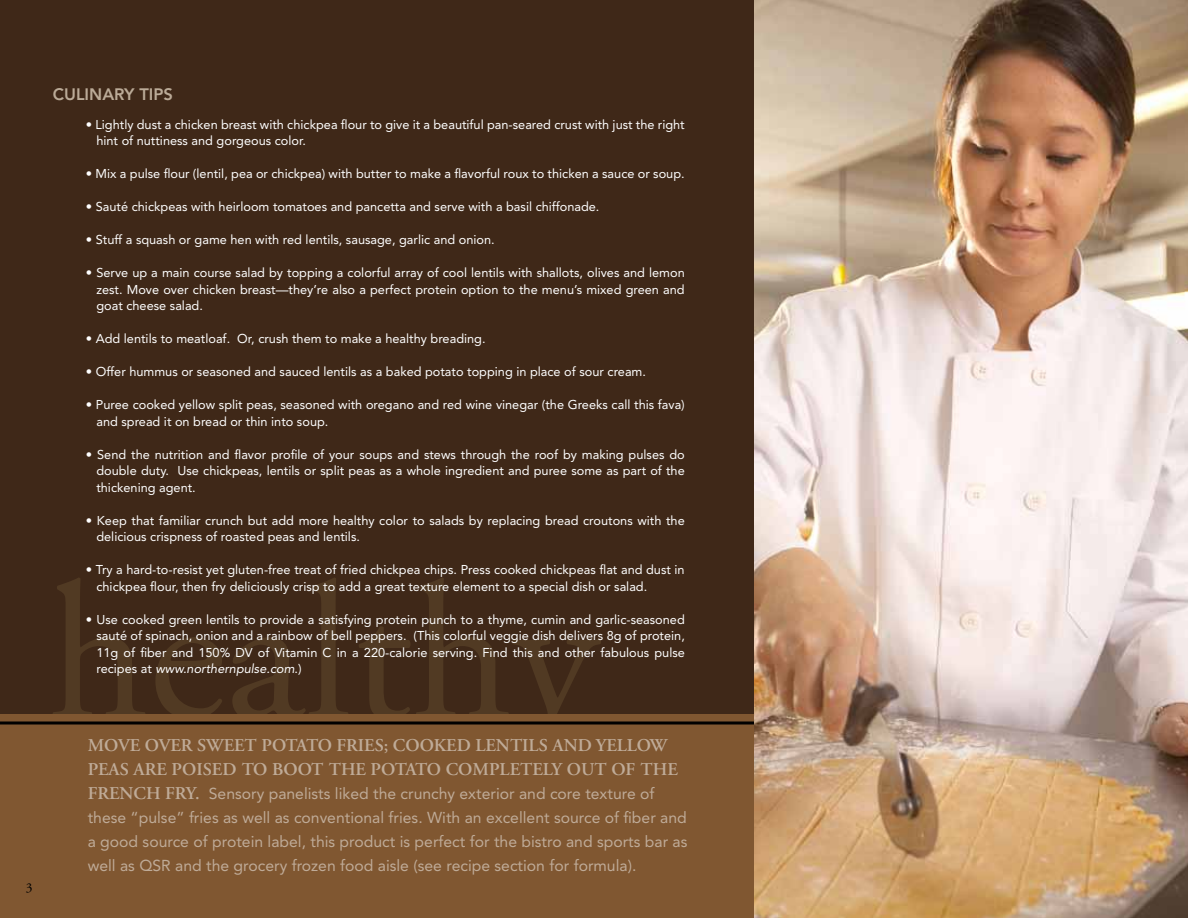
<style>
.page{position:relative;width:1188px;height:918px;background:#fff}
.page>*{position:absolute;margin:0;border:0;box-sizing:border-box;transform-origin:0 0}
.t1{font:600 18px/24px "Adobe Garamond";color:#bfab98}
.t2{font:800 16.5px "Avenir";color:#bbab98}
.t3{font:15.75px/24px "Avenir";color:#bfab98}
.t4{font:13.5px "Adobe Garamond";color:#000}
.t5{font:12.75px/16.5px "Avenir";color:#fff}
.s1{font-style:italic}
.s2{font-family:"Adobe Garamond";font-weight:600;font-size:18px}
</style>
<div class="page">
<div style="left:0;top:0;width:762px;height:777px;background:#3f2818"></div>
<svg style="left:53px;top:578px;width:548px;height:136px"></svg>
<div style="left:0;top:714px;width:1188px;height:204px;background:#805731"></div>
<hr style="left:0;top:722px;width:1188px;height:2px;background:#000">
<img style="left:754px;top:0;width:434px;height:918px">
<p class="t2" style="left:53px;top:84px;width:12px">CULINAR</p>
<p class="t2" style="left:124px;top:84px;width:25px">Y TIPS</p>
<p class="t5" style="left:96px;top:116px;width:590px;text-indent:-11px">• Lightly dust a chicken breast with chickpea flour to give it a beautiful pan-seared crust with just the right hint of nuttiness and gorgeous color.</p>
<p class="t5" style="left:86px;top:166px;width:600px">• Mix a pulse flour (lentil, pea or chickpea) with butter to make a flavorful roux to thicken a sauce or soup.</p>
<p class="t5" style="left:86px;top:199px;width:515px">• Sauté chickpeas with heirloom tomatoes and pancetta and serve with a basil chiffonade.</p>
<p class="t5" style="left:86px;top:232px;width:410px">• Stuff a squash or game hen with red lentils, sausage, garlic and onion.</p>
<p class="t5" style="left:96px;top:265px;width:590px;text-align:justify;text-indent:-11px">• Serve up a main course salad by topping a colorful array of cool lentils with shallots, olives and lemon zest. Move over chicken breast—they’re also a perfect protein option to the menu’s mixed green and goat cheese salad.</p>
<p class="t5" style="left:86px;top:331px;width:401px">• Add lentils to meatloaf. Or, crush them to make a healthy breading.</p>
<p class="t5" style="left:86px;top:364px;width:562px">• Offer hummus or seasoned and sauced lentils as a baked potato topping in place of sour cream.</p>
<p class="t5" style="left:96px;top:397px;width:590px;text-indent:-11px">• Puree cooked yellow split peas, seasoned with oregano and red wine vinegar (the Greeks call this fava) and spread it on bread or thin into soup.</p>
<p class="t5" style="left:96px;top:446px;width:590px;text-align:justify;text-indent:-11px">• Send the nutrition and flavor profile of your soups and stews through the roof by making pulses do double duty. Use chickpeas, lentils or split peas as a whole ingredient and puree some as part of the thickening agent.</p>
<p class="t5" style="left:96px;top:512px;width:590px;text-indent:-11px">• Keep that familiar crunch but add more healthy color to salads by replacing bread croutons with the delicious crispness of roasted peas and lentils.</p>
<p class="t5" style="left:96px;top:562px;width:590px;text-indent:-11px">• Try a hard-to-resist yet gluten-free treat of fried chickpea chips. Press cooked chickpeas flat and dust in chickpea flour, then fry deliciously crisp to add a great texture element to a special dish or salad.</p>
<p class="t5" style="left:96px;top:611px;width:590px;text-align:justify;text-indent:-11px">• Use cooked green lentils to provide a satisfying protein punch to a thyme, cumin and garlic-seasoned sauté of spinach, onion and a rainbow of bell peppers. (This colorful veggie dish delivers 8g of protein, 11g of fiber and 150% DV of Vitamin C in a 220-calorie serving. Find this and other fabulous pulse recipes at <span class="s1">www.northernpulse.com</span>.)</p>
<p class="t4" style="left:26px;top:881px;width:8px">3</p>
<h1 class="t1" style="left:88px;top:734px;width:592px">MOVE OVER SWEET POTATO FRIES; COOKED LENTILS AND YELLOW<br>PEAS ARE POISED TO BOOT THE POTATO COMPLETELY OUT OF THE</h1>
<p class="t3" style="left:88px;top:782px;width:601px"><span class="s2">FRENCH FRY.</span> Sensory panelists liked the crunchy exterior and core texture of these “pulse” fries as well as conventional fries. With an excellent source of fiber and a good source of protein label, this product is perfect for the bistro and sports bar as well as QSR and the grocery frozen food aisle (see recipe section for formula).</p>
</div>
